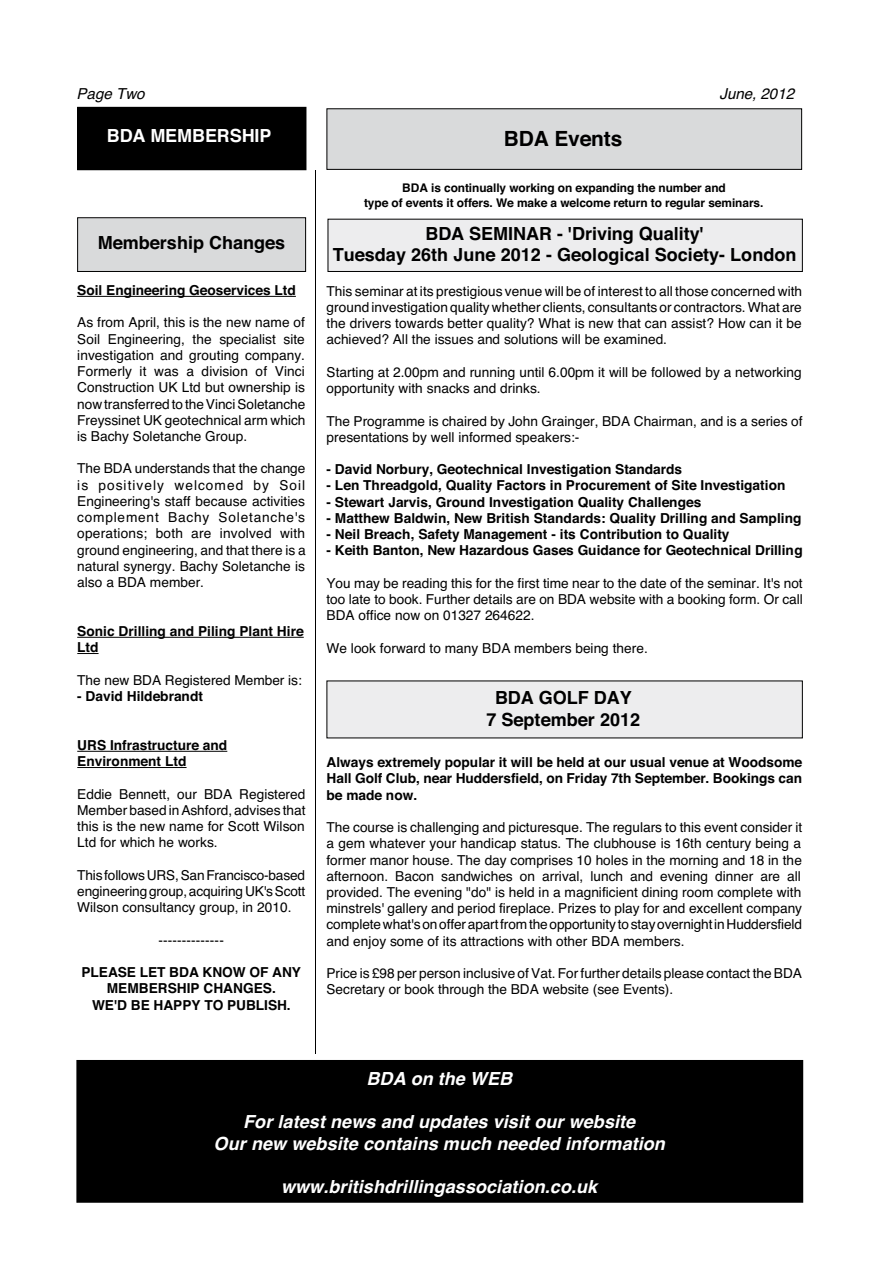
<style>
.page{position:relative;width:893px;height:1263px;background:#fff}
.page>*{position:absolute;margin:0;border:0;box-sizing:border-box;transform-origin:0 0}
.t1{font:700 20.85px "Helvetica";letter-spacing:-.005em;color:#000}
.t2{font:italic 700 18px/21.6px "Helvetica";letter-spacing:.005em;color:#fff;text-align:center}
.t3{font:700 18px/21.6px "Helvetica";color:#000;text-align:center}
.t4{font:700 18px "Helvetica";letter-spacing:-.005em;color:#fff}
.t5{font:italic 15.15px "Helvetica";letter-spacing:-.005em;color:#000}
.t6{font:13.65px/16.2px "Helvetica";color:#000;text-align:justify}
.t7{font:700 13.65px/16.2px "Helvetica";color:#000}
.t8{font:700 11.85px/14.4px "Helvetica";letter-spacing:-.005em;color:#000;text-align:center}
</style>
<div class="page">
<div style="left:77px;top:1060px;width:726px;height:142px;background:#000"></div>
<div style="left:78px;top:107px;width:228px;height:63px;background:#000"></div>
<div style="left:78px;top:218px;width:228px;height:53px;background:#d9dadb"></div>
<div style="left:77px;top:217px;width:229px;height:55px;border:1px solid #000"></div>
<div style="left:327px;top:108px;width:475px;height:62px;background:#d9dadb;border:1px solid #000"></div>
<hr style="left:77px;top:296px;width:219px;height:1px;background:#000">
<hr style="left:77px;top:637px;width:227px;height:1px;background:#000">
<svg style="left:77px;top:653px;width:22px;height:1px"></svg>
<hr style="left:77px;top:751px;width:150px;height:1px;background:#000">
<hr style="left:77px;top:767px;width:110px;height:1px;background:#000">
<div style="left:328px;top:219px;width:475px;height:53px;background:#ededee;border:1px solid #000"></div>
<div style="left:327px;top:680px;width:476px;height:58px;background:#ededee"></div>
<hr style="left:315px;top:170px;width:1px;height:884px;background:#000">
<p class="t5" style="left:77px;top:82px;width:70px">Page Two</p>
<p class="t5" style="left:720px;top:82px;width:76px">June, 2012</p>
<h2 class="t4" style="left:107px;top:121px;width:166px">BDA MEMBERSHIP</h2>
<h2 class="t3" style="left:98px;top:232px;width:189px">Membership Changes</h2>
<p class="t7" style="left:77px;top:282px;width:220px">Soil Engineering Geoservices Ltd</p>
<p class="t6" style="left:77px;top:315px;width:230px">As from April, this is the new name of Soil Engineering, the specialist site investigation and grouting company.<br>Formerly it was a division of Vinci Construction UK Ltd but ownership is now transferred to the Vinci Soletanche Freyssinet UK geotechnical arm which is Bachy Soletanche Group.</p>
<p class="t6" style="left:77px;top:461px;width:230px">The BDA understands that the change is positively welcomed by Soil Engineering's staff because activities complement Bachy Soletanche's operations; both are involved with ground engineering, and that there is a natural synergy. Bachy Soletanche is also a BDA member.</p>
<p class="t7" style="left:77px;top:623px;width:228px">Sonic Drilling and Piling Plant Hire<br>Ltd</p>
<p class="t6" style="left:77px;top:672px;width:226px">The new BDA Registered Member is:</p>
<p class="t7" style="left:77px;top:688px;width:127px">- David Hildebrandt</p>
<p class="t7" style="left:77px;top:737px;width:152px">URS Infrastructure and<br>Environment Ltd</p>
<p class="t6" style="left:77px;top:786px;width:230px">Eddie Bennett, our BDA Registered Member based in Ashford, advises that this is the new name for Scott Wilson Ltd for which he works.</p>
<p class="t6" style="left:77px;top:867px;width:230px">This follows URS, San Francisco-based engineering group, acquiring UK's Scott Wilson consultancy group, in 2010.</p>
<p class="t6" style="left:158px;top:932px;width:67px">--------------</p>
<p class="t7" style="left:82px;top:964px;width:221px;text-align:center">PLEASE LET BDA KNOW OF ANY<br>MEMBERSHIP CHANGES.<br>WE'D BE HAPPY TO PUBLISH.</p>
<h1 class="t1" style="left:504px;top:121px;width:120px">BDA Events</h1>
<p class="t8" style="left:364px;top:181px;width:401px">BDA is continually working on expanding the number and<br>type of events it offers. We make a welcome return to regular seminars.</p>
<h2 class="t3" style="left:333px;top:223px;width:465px">BDA SEMINAR - 'Driving Quality'<br>Tuesday 26th June 2012 - Geological Society- London</h2>
<p class="t6" style="left:327px;top:283px;width:477px">This seminar at its prestigious venue will be of interest to all those concerned with ground investigation quality whether clients, consultants or contractors. What are the drivers towards better quality? What is new that can assist? How can it be achieved? All the issues and solutions will be examined.</p>
<p class="t6" style="left:327px;top:364px;width:477px">Starting at 2.00pm and running until 6.00pm it will be followed by a networking opportunity with snacks and drinks.</p>
<p class="t6" style="left:326px;top:413px;width:478px">The Programme is chaired by John Grainger, BDA Chairman, and is a series of presentations by well informed speakers:-</p>
<p class="t7" style="left:326px;top:461px;width:357px">- David Norbury, Geotechnical Investigation Standards</p>
<p class="t7" style="left:326px;top:478px;width:460px">- Len Threadgold, Quality Factors in Procurement of Site Investigation</p>
<p class="t7" style="left:326px;top:494px;width:376px">- Stewart Jarvis, Ground Investigation Quality Challenges</p>
<p class="t7" style="left:326px;top:510px;width:476px">- Matthew Baldwin, New British Standards: Quality Drilling and Sampling</p>
<p class="t7" style="left:326px;top:526px;width:405px">- Neil Breach, Safety Management - its Contribution to Quality</p>
<p class="t7" style="left:326px;top:543px;width:478px">- Keith Banton, New Hazardous Gases Guidance for Geotechnical Drilling</p>
<p class="t6" style="left:326px;top:575px;width:478px">You may be reading this for the first time near to the date of the seminar. It's not too late to book. Further details are on BDA website with a booking form. Or call BDA office now on 01327 264622.</p>
<p class="t6" style="left:326px;top:640px;width:323px">We look forward to many BDA members being there.</p>
<h2 class="t3" style="left:486px;top:687px;width:155px">BDA GOLF DAY<br>7 September 2012</h2>
<p class="t7" style="left:327px;top:754px;width:477px;text-align:justify">Always extremely popular it will be held at our usual venue at Woodsome Hall Golf Club, near Huddersfield, on Friday 7th September. Bookings can be made now.</p>
<p class="t6" style="left:326px;top:820px;width:477px">The course is challenging and picturesque. The regulars to this event consider it a gem whatever your handicap status. The clubhouse is 16th century being a former manor house. The day comprises 10 holes in the morning and 18 in the afternoon. Bacon sandwiches on arrival, lunch and evening dinner are all provided. The evening "do" is held in a magnificient dining room complete with minstrels' gallery and period fireplace. Prizes to play for and excellent company complete what's on offer apart from the opportunity to stay overnight in Huddersfield and enjoy some of its attractions with other BDA members.</p>
<p class="t6" style="left:326px;top:966px;width:477px">Price is £98 per person inclusive of Vat. For further details please contact the BDA<br>Secretary or book through the BDA website (see Events).</p>
<h2 class="t2" style="left:367px;top:1068px;width:147px">BDA on the WEB</h2>
<h2 class="t2" style="left:214px;top:1111px;width:453px">For latest news and updates visit our website<br>Our new website contains much needed information</h2>
<h2 class="t2" style="left:281px;top:1176px;width:318px">www.britishdrillingassociation.co.uk</h2>
</div>
